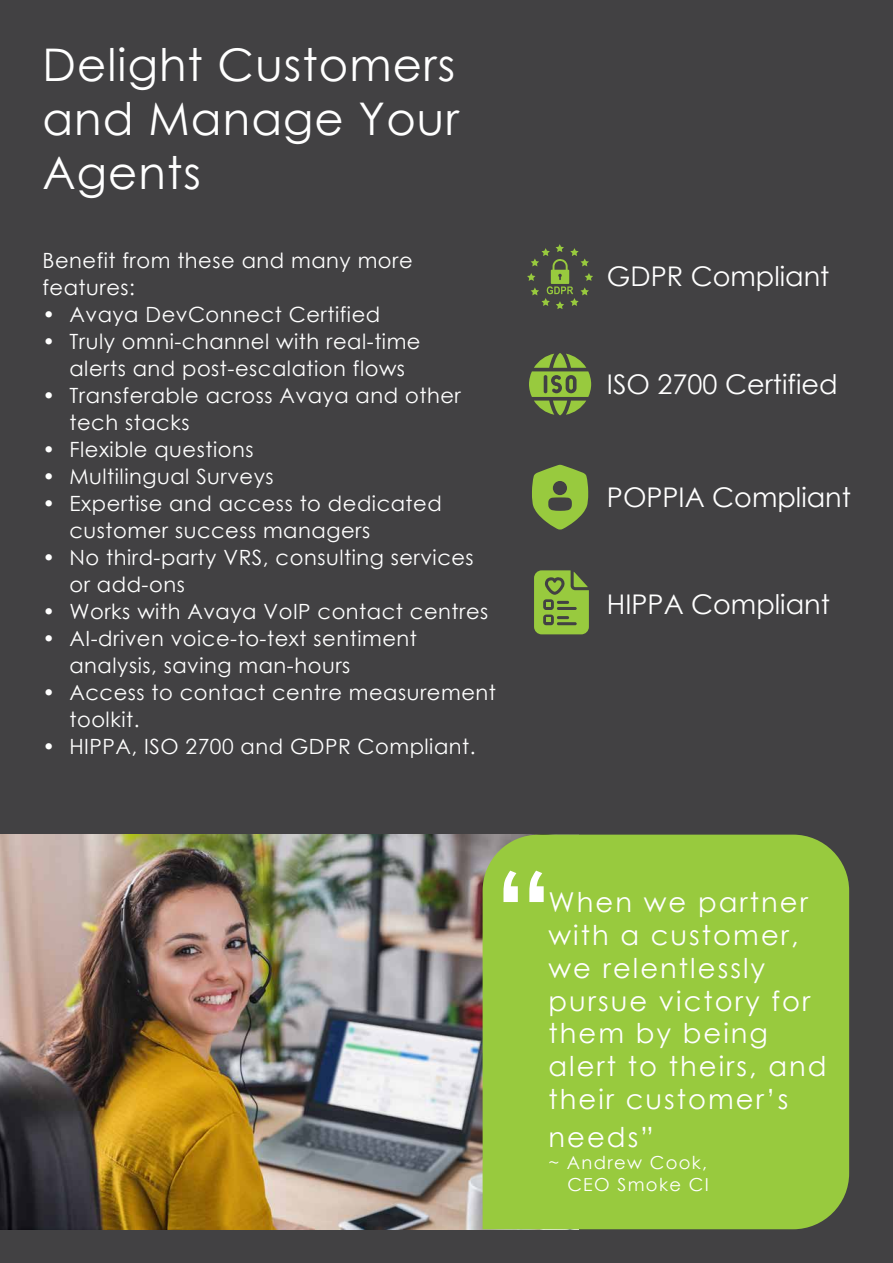
<style>
.page{position:relative;width:893px;height:1263px;background:#424143}
.page>*{position:absolute;margin:0;border:0;box-sizing:border-box;transform-origin:0 0}
.t1{font:45px/54px "Century Gothic";letter-spacing:.025em;color:#fff;text-align:justify}
.t2{font:27.3px/32.8px "Century Gothic";letter-spacing:.075em;color:#fff}
.t3{font:27.15px "Century Gothic";color:#fff}
.t4{font:21px/27px "Century Gothic";letter-spacing:.025em;color:#fff}
.t5{font:18px/21.6px "Century Gothic";letter-spacing:.075em;color:#fff;text-align:right}
</style>
<div class="page">
<img style="left:0;top:835px;width:483px;height:394px">
<div style="left:483px;top:835px;width:366px;height:394px;background:#98ca3e"></div>
<svg style="left:503px;top:871px;width:41px;height:31px"></svg>
<svg style="left:527px;top:244px;width:66px;height:65px"></svg>
<svg style="left:529px;top:353px;width:62px;height:62px"></svg>
<svg style="left:532px;top:465px;width:56px;height:64px"></svg>
<svg style="left:534px;top:570px;width:55px;height:64px"></svg>
<h1 class="t1" style="left:42px;top:37px;width:418px">Delight Customers and Manage Your Agents</h1>
<p class="t4" style="left:42px;top:247px;width:372px">Benefit from these and many more features:</p>
<p class="t4" style="left:42px;top:301px;width:339px">• Avaya DevConnect Certified</p>
<p class="t4" style="left:42px;top:328px;width:380px;text-align:center">• Truly omni-channel with real-time alerts and post-escalation flows</p>
<p class="t4" style="left:69px;top:382px;width:393px;text-indent:-27px">• Transferable across Avaya and other tech stacks</p>
<p class="t4" style="left:42px;top:436px;width:213px">• Flexible questions</p>
<p class="t4" style="left:42px;top:463px;width:233px">• Multilingual Surveys</p>
<p class="t4" style="left:69px;top:490px;width:374px;text-indent:-27px">• Expertise and access to dedicated customer success managers</p>
<p class="t4" style="left:69px;top:544px;width:406px;text-indent:-27px">• No third-party VRS, consulting services or add-ons</p>
<p class="t4" style="left:42px;top:598px;width:447px">• Works with Avaya VoIP contact centres</p>
<p class="t4" style="left:69px;top:625px;width:349px;text-indent:-27px">• AI-driven voice-to-text sentiment analysis, saving man-hours</p>
<p class="t4" style="left:69px;top:679px;width:428px;text-indent:-27px">• Access to contact centre measurement toolkit.</p>
<p class="t4" style="left:42px;top:733px;width:435px">• HIPPA, ISO 2700 and GDPR Compliant.</p>
<p class="t3" style="left:607px;top:257px;width:224px">GDPR Compliant</p>
<p class="t3" style="left:607px;top:365px;width:232px">ISO 2700 Certified</p>
<p class="t3" style="left:607px;top:478px;width:245px">POPPIA Compliant</p>
<p class="t3" style="left:607px;top:585px;width:224px">HIPPA Compliant</p>
<h2 class="t2" style="left:548px;top:885px;width:280px">When we partner with a customer, we relentlessly pursue victory for them by being alert to theirs, and their customer’s</h2>
<h2 class="t2" style="left:548px;top:1121px;width:107px">needs”</h2>
<p class="t5" style="left:548px;top:1151px;width:162px">~ Andrew Cook,<br>CEO Smoke CI</p>
</div>
